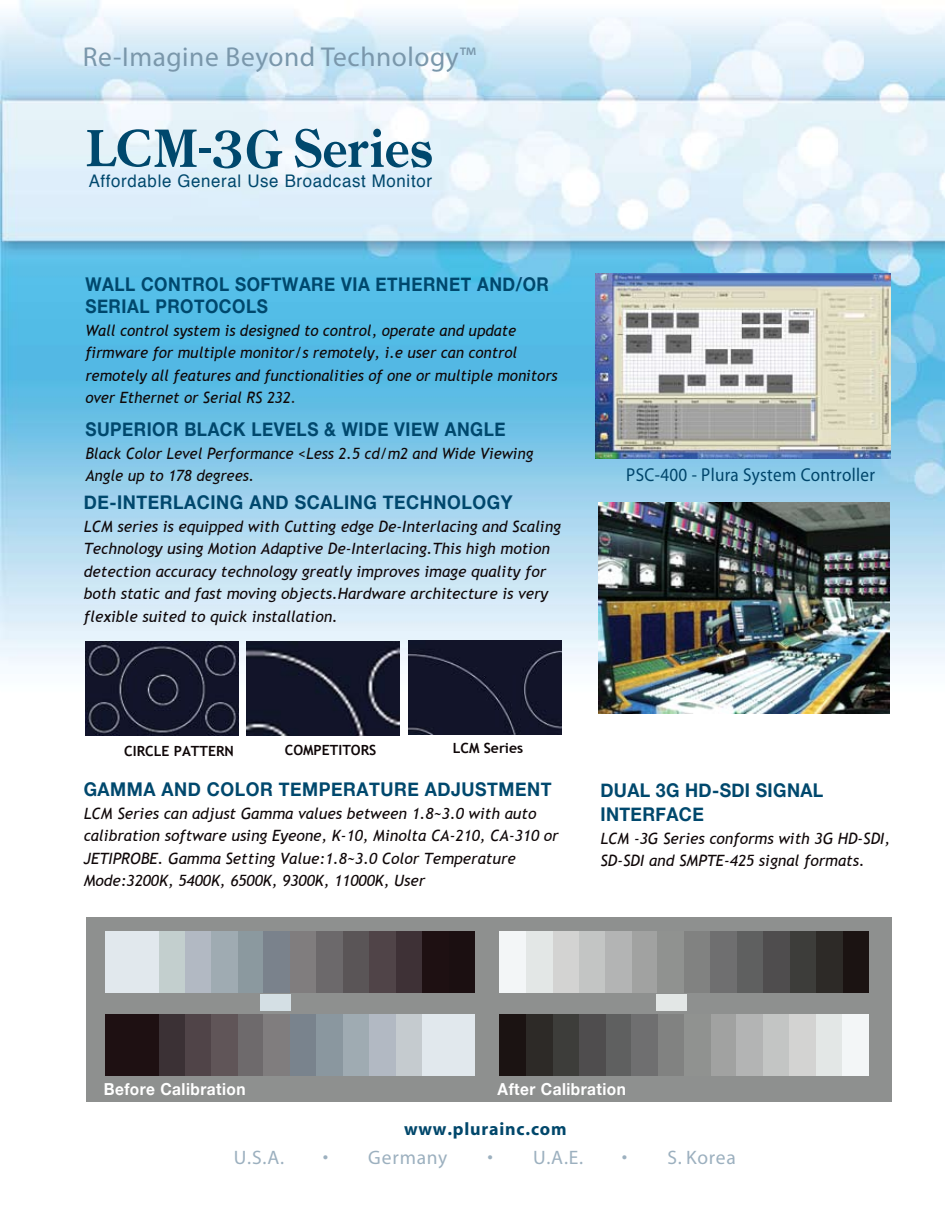
<style>
.page{position:relative;width:945px;height:1215px;background:#fff}
.page>*{position:absolute;margin:0;border:0;box-sizing:border-box;transform-origin:0 0}
.t1{font:27.3px "Myriad Pro";letter-spacing:.02em;color:#7a97ab}
.t2{font:19.5px "Myriad";letter-spacing:.04em;color:#9cb0bf}
.t3{font:700 18.9px/24px "Helvetica Neue";letter-spacing:.03em;color:#00486d;scale:.93 1}
.t4{font:700 18.9px/22.5px "Helvetica Neue";letter-spacing:.03em;color:#00486d;scale:.91 1}
.t5{font:18.75px "Myriad";letter-spacing:.02em;color:#00456b;scale:.91 1}
.t6{font:700 18px "Myriad";letter-spacing:.045em;color:#00476b}
.t7{font:17.4px "Helvetica";letter-spacing:.04em;color:#00486d}
.t8{font:700 16.5px "Helvetica Neue";letter-spacing:.03em;color:#fff;scale:.93 1}
.t9{font:italic 15.6px/22.5px "Trebuchet MS";color:#0f0708}
.t10{font:700 14.1px "Trebuchet MS";color:#0f0708}
.s1{color:#231f20}
</style>
<div class="page">
<img style="left:0;top:0;width:945px;height:1102px">
<svg style="left:87px;top:129px;width:110px;height:38px;background:#90b3c5"></svg>
<svg style="left:295px;top:128px;width:137px;height:40px"></svg>
<div style="left:200px;top:148px;width:11px;height:5px;background:#00486d"></div>
<svg style="left:213px;top:130px;width:28px;height:38px"></svg>
<svg style="left:247px;top:130px;width:35px;height:39px"></svg>
<img style="left:595px;top:274px;width:296px;height:184px">
<img style="left:598px;top:502px;width:291px;height:212px">
<img style="left:86px;top:641px;width:153px;height:94px">
<div style="left:408px;top:641px;width:153px;height:94px;background:#121429"></div>
<img style="left:246px;top:641px;width:153px;height:94px">
<div style="left:87px;top:917px;width:805px;height:185px;background:#8e908f"></div>
<div style="left:579px;top:931px;width:26px;height:62px;background:#c3c5c4"></div>
<div style="left:552px;top:931px;width:27px;height:62px;background:#d3d3d2"></div>
<div style="left:526px;top:931px;width:26px;height:62px;background:#e3e7e6"></div>
<div style="left:500px;top:931px;width:26px;height:62px;background:#f3f6f7"></div>
<div style="left:632px;top:931px;width:26px;height:62px;background:#a1a2a1"></div>
<div style="left:605px;top:931px;width:27px;height:62px;background:#b3b4b4"></div>
<div style="left:684px;top:931px;width:26px;height:62px;background:#818281"></div>
<div style="left:657px;top:931px;width:27px;height:62px;background:#909290"></div>
<div style="left:737px;top:931px;width:26px;height:62px;background:#5f6060"></div>
<div style="left:710px;top:931px;width:27px;height:62px;background:#6f6f70"></div>
<div style="left:790px;top:931px;width:26px;height:62px;background:#3d3d3a"></div>
<div style="left:763px;top:931px;width:27px;height:62px;background:#4f4d4e"></div>
<div style="left:842px;top:931px;width:27px;height:62px;background:#1b1312"></div>
<div style="left:816px;top:931px;width:26px;height:62px;background:#2d2a27"></div>
<div style="left:763px;top:1014px;width:27px;height:62px;background:#c3c5c4"></div>
<div style="left:790px;top:1014px;width:26px;height:62px;background:#d3d3d2"></div>
<div style="left:816px;top:1014px;width:26px;height:62px;background:#e3e7e6"></div>
<div style="left:842px;top:1014px;width:27px;height:62px;background:#f3f6f7"></div>
<div style="left:710px;top:1014px;width:27px;height:62px;background:#a1a2a1"></div>
<div style="left:737px;top:1014px;width:26px;height:62px;background:#b3b4b4"></div>
<div style="left:658px;top:1014px;width:27px;height:62px;background:#818281"></div>
<div style="left:685px;top:1014px;width:26px;height:62px;background:#909290"></div>
<div style="left:605px;top:1014px;width:27px;height:62px;background:#5f6060"></div>
<div style="left:632px;top:1014px;width:26px;height:62px;background:#6f6f70"></div>
<div style="left:552px;top:1014px;width:27px;height:62px;background:#3d3d3a"></div>
<div style="left:579px;top:1014px;width:26px;height:62px;background:#4f4d4e"></div>
<div style="left:500px;top:1014px;width:26px;height:62px;background:#1b1312"></div>
<div style="left:526px;top:1014px;width:26px;height:62px;background:#2d2a27"></div>
<div style="left:185px;top:931px;width:26px;height:62px;background:#b2b9c3"></div>
<div style="left:158px;top:931px;width:27px;height:62px;background:#c3cfce"></div>
<div style="left:132px;top:931px;width:26px;height:62px;background:#e1e8ed"></div>
<div style="left:106px;top:931px;width:26px;height:62px;background:#e1e8ed"></div>
<div style="left:238px;top:931px;width:26px;height:62px;background:#8b999f"></div>
<div style="left:211px;top:931px;width:27px;height:62px;background:#9fabb2"></div>
<div style="left:290px;top:931px;width:26px;height:62px;background:#807d7e"></div>
<div style="left:263px;top:931px;width:27px;height:62px;background:#7a828c"></div>
<div style="left:343px;top:931px;width:26px;height:62px;background:#5a5557"></div>
<div style="left:316px;top:931px;width:27px;height:62px;background:#6c696b"></div>
<div style="left:395px;top:931px;width:27px;height:62px;background:#3e3136"></div>
<div style="left:369px;top:931px;width:26px;height:62px;background:#504448"></div>
<div style="left:448px;top:931px;width:27px;height:62px;background:#1b0f11"></div>
<div style="left:422px;top:931px;width:26px;height:62px;background:#1e1012"></div>
<div style="left:185px;top:1014px;width:26px;height:62px;background:#504448"></div>
<div style="left:158px;top:1014px;width:27px;height:62px;background:#3b3135"></div>
<div style="left:132px;top:1014px;width:26px;height:62px;background:#1e1012"></div>
<div style="left:106px;top:1014px;width:26px;height:62px;background:#1e1012"></div>
<div style="left:238px;top:1014px;width:26px;height:62px;background:#6e6a6c"></div>
<div style="left:211px;top:1014px;width:27px;height:62px;background:#605558"></div>
<div style="left:290px;top:1014px;width:26px;height:62px;background:#79838d"></div>
<div style="left:263px;top:1014px;width:27px;height:62px;background:#807d7e"></div>
<div style="left:343px;top:1014px;width:26px;height:62px;background:#9fabb2"></div>
<div style="left:316px;top:1014px;width:27px;height:62px;background:#8a979f"></div>
<div style="left:395px;top:1014px;width:27px;height:62px;background:#c5cbcf"></div>
<div style="left:369px;top:1014px;width:26px;height:62px;background:#b2b9c3"></div>
<div style="left:448px;top:1014px;width:27px;height:62px;background:#e1e8ed"></div>
<div style="left:422px;top:1014px;width:26px;height:62px;background:#e1e8ed"></div>
<div style="left:260px;top:995px;width:31px;height:16px;background:#d4dfe4"></div>
<div style="left:657px;top:995px;width:30px;height:16px;background:#e3e7e6"></div>
<h1 class="t1" style="left:83px;top:40px;width:395px">Re-Imagine Beyond Technology™</h1>
<p class="t7" style="left:89px;top:168px;width:345px">Affordable General Use Broadcast Monitor</p>
<p class="t4" style="left:85px;top:273px;width:511px">WALL CONTROL SOFTWARE VIA ETHERNET AND/OR<br>SERIAL PROTOCOLS</p>
<p class="t9" style="left:85px;top:319px;width:474px">Wall control system is designed to control, operate and update firmware for multiple monitor/s remotely, i.e user can control remotely all features and functionalities of one or multiple monitors over Ethernet or Serial RS 232<span class="s1">.</span></p>
<p class="t4" style="left:85px;top:418px;width:463px">SUPERIOR BLACK LEVELS &amp; WIDE VIEW ANGLE</p>
<p class="t9" style="left:85px;top:442px;width:450px">Black Color Level Performance &lt;Less 2.5 cd/m2 and Wide Viewing<br>Angle up to 178 degrees.</p>
<p class="t3" style="left:84px;top:490px;width:462px">DE-INTERLACING AND SCALING TECHNOLOGY</p>
<p class="t9" style="left:84px;top:515px;width:479px">LCM series is equipped with Cutting edge De-Interlacing and Scaling Technology using Motion Adaptive De-Interlacing.This high motion detection accuracy technology greatly improves image quality for both static and fast moving objects.Hardware architecture is very flexible suited to quick installation.</p>
<p class="t5" style="left:626px;top:466px;width:275px">PSC-400 - Plura System Controller</p>
<p class="t10" style="left:124px;top:743px;width:111px">CIRCLE PATTERN</p>
<p class="t10" style="left:285px;top:741px;width:93px">COMPETITORS</p>
<p class="t10" style="left:453px;top:740px;width:72px">LCM Series</p>
<p class="t3" style="left:84px;top:777px;width:505px">GAMMA AND COLOR TEMPERATURE ADJUSTMENT</p>
<p class="t9" style="left:84px;top:802px;width:477px">LCM Series can adjust Gamma values between 1.8~3.0 with auto calibration software using Eyeone, K-10, Minolta CA-210, CA-310 or JETIPROBE. Gamma Setting Value:1.8~3.0 Color Temperature Mode:3200K, 5400K, 6500K, 9300K, 11000K, User</p>
<p class="t3" style="left:600px;top:778px;width:241px">DUAL 3G HD-SDI SIGNAL<br>INTERFACE</p>
<p class="t9" style="left:600px;top:827px;width:291px">LCM -3G Series conforms with 3G HD-SDI,<br>SD-SDI and SMPTE-425 signal formats.</p>
<p class="t8" style="left:104px;top:1079px;width:154px">Before Calibration</p>
<p class="t8" style="left:498px;top:1079px;width:140px">After Calibration</p>
<p class="t6" style="left:404px;top:1120px;width:164px">www.plurainc.com</p>
<p class="t2" style="left:234px;top:1148px;width:52px">U.S.A.</p>
<p class="t2" style="left:323px;top:1148px;width:126px">• Germany</p>
<p class="t2" style="left:488px;top:1148px;width:97px">• U.A.E.</p>
<p class="t2" style="left:622px;top:1148px;width:116px">• S. Korea</p>
</div>
